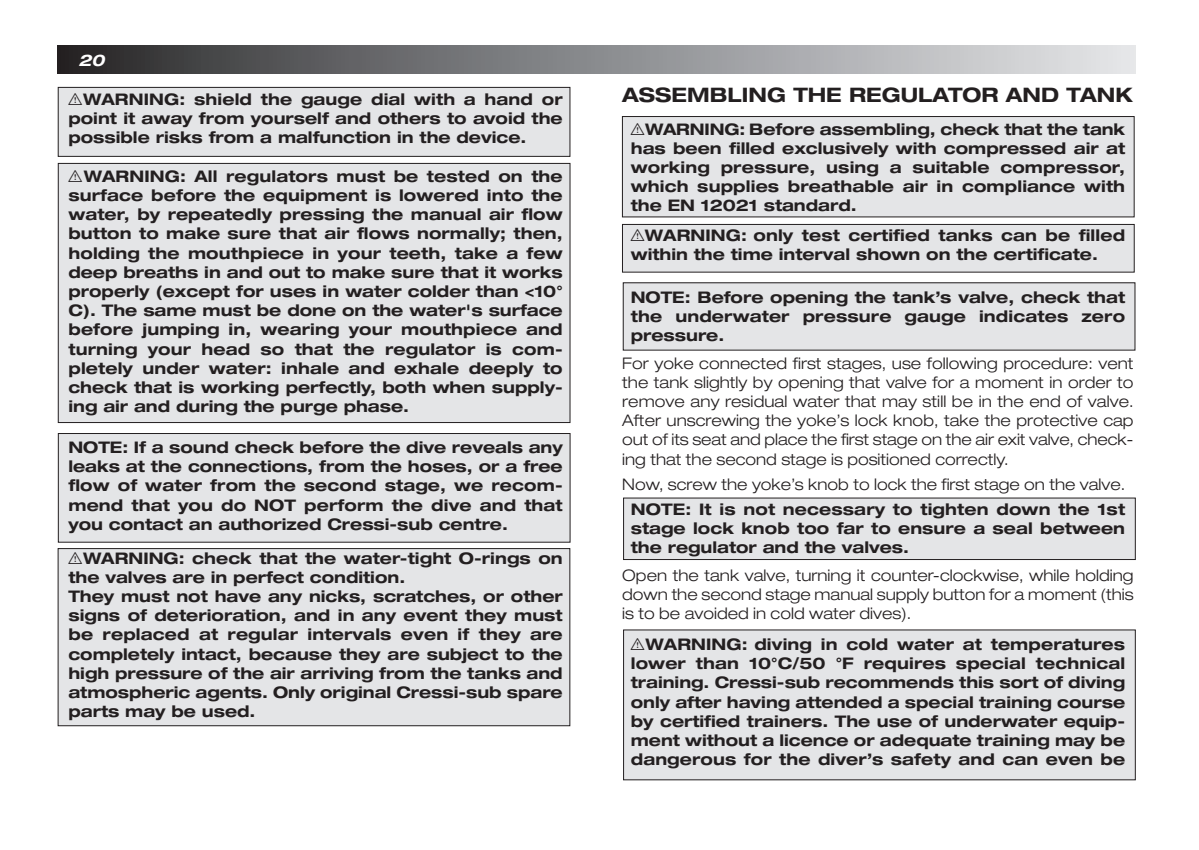
<style>
.page{position:relative;width:1199px;height:850px;background:#fff}
.page>*{position:absolute;margin:0;border:0;box-sizing:border-box;transform-origin:0 0}
.t1{font:700 expanded 20px "Helvetica Neue";color:#231f20}
.t2{font:700 expanded 16px/19.2px "Helvetica Neue";color:#231f20;text-align:justify}
.t3{font:300 expanded 16px/19.2px "Helvetica Neue";color:#231f20;text-align:justify}
.t4{font:italic 700 expanded 16px "Helvetica Neue";color:#fff}
.s1{font-family:"tables";font-weight:400;font-stretch:normal}
</style>
<div class="page">
<div style="left:622px;top:117px;width:512px;height:100px;background:#e4e5e7"></div>
<div style="left:622px;top:116px;width:512px;height:101px;border:1px solid #231f20"></div>
<div style="left:622px;top:224px;width:512px;height:48px;background:#e4e5e7"></div>
<div style="left:622px;top:224px;width:512px;height:48px;border:1px solid #231f20"></div>
<div style="left:623px;top:498px;width:512px;height:61px;background:#e4e5e7"></div>
<div style="left:623px;top:498px;width:512px;height:62px;border:1px solid #231f20"></div>
<div style="left:623px;top:630px;width:512px;height:150px;background:#e4e5e7"></div>
<div style="left:623px;top:283px;width:511px;height:67px;background:#e4e5e7"></div>
<div style="left:623px;top:282px;width:512px;height:68px;border:1px solid #231f20"></div>
<div style="left:58px;top:549px;width:512px;height:177px;background:#e4e5e7"></div>
<div style="left:58px;top:548px;width:512px;height:178px;border:1px solid #231f20"></div>
<div style="left:58px;top:433px;width:512px;height:109px;background:#e4e5e7"></div>
<div style="left:58px;top:433px;width:512px;height:109px;border:1px solid #231f20"></div>
<div style="left:58px;top:163px;width:512px;height:259px;background:#e4e5e7"></div>
<div style="left:58px;top:163px;width:512px;height:260px;border:1px solid #231f20"></div>
<div style="left:58px;top:87px;width:512px;height:69px;background:#e4e5e7"></div>
<div style="left:58px;top:87px;width:512px;height:70px;border:1px solid #231f20"></div>
<div style="left:58px;top:46px;width:1077px;height:28px;background:linear-gradient(to right,#2b2b2d,#e7e9ec)"></div>
<p class="t4" style="left:78px;top:55px;width:28px">20</p>
<p class="t2" style="left:68px;top:91px;width:496px"><span class="s1">I</span>WARNING: shield the gauge dial with a hand or point it away from yourself and others to avoid the possible risks from a malfunction in the device.</p>
<p class="t2" style="left:68px;top:168px;width:496px"><span class="s1">I</span>WARNING: All regulators must be tested on the surface before the equipment is lowered into the water, by repeatedly pressing the manual air flow button to make sure that air flows normally; then, holding the mouthpiece in your teeth, take a few deep breaths in and out to make sure that it works properly (except for uses in water colder than &lt;10° C). The same must be done on the water's surface before jumping in, wearing your mouthpiece and turning your head so that the regulator is com&shy;pletely under water: inhale and exhale deeply to check that is working perfectly, both when supply&shy;ing air and during the purge phase.</p>
<p class="t2" style="left:68px;top:439px;width:496px">NOTE: If a sound check before the dive reveals any leaks at the connections, from the hoses, or a free flow of water from the second stage, we recom&shy;mend that you do NOT perform the dive and that you contact an authorized Cressi-sub centre.</p>
<p class="t2" style="left:68px;top:550px;width:496px;text-align:left"><span class="s1">I</span>WARNING: check that the water-tight O-rings on the valves are in perfect condition.<br>They must not have any nicks, scratches, or other signs of deterioration, and in any event they must be replaced at regular intervals even if they are completely intact, because they are subject to the high pressure of the air arriving from the tanks and atmospheric agents. Only original Cressi-sub spare parts may be used.</p>
<p class="t1" style="left:622px;top:88px;width:512px">ASSEMBLING THE REGULATOR AND TANK</p>
<p class="t2" style="left:630px;top:121px;width:496px"><span class="s1">I</span>WARNING: Before assembling, check that the tank has been filled exclusively with compressed air at working pressure, using a suitable compressor, which supplies breathable air in compliance with the EN 12021 standard.</p>
<p class="t2" style="left:630px;top:227px;width:496px"><span class="s1">I</span>WARNING: only test certified tanks can be filled within the time interval shown on the certificate.</p>
<p class="t2" style="left:630px;top:289px;width:496px">NOTE: Before opening the tank’s valve, check that the underwater pressure gauge indicates zero pressure.</p>
<p class="t3" style="left:622px;top:355px;width:513px">For yoke connected first stages, use following procedure: vent the tank slightly by opening that valve for a moment in order to remove any residual water that may still be in the end of valve.<br>After unscrewing the yoke’s lock knob, take the protective cap out of its seat and place the first stage on the air exit valve, check&shy;ing that the second stage is positioned correctly.</p>
<p class="t3" style="left:622px;top:476px;width:504px">Now, screw the yoke’s knob to lock the first stage on the valve.</p>
<p class="t2" style="left:630px;top:501px;width:496px">NOTE: It is not necessary to tighten down the 1st stage lock knob too far to ensure a seal between the regulator and the valves.</p>
<p class="t3" style="left:622px;top:567px;width:513px">Open the tank valve, turning it counter-clockwise, while holding down the second stage manual supply button for a moment (this is to be avoided in cold water dives).</p>
<p class="t2" style="left:630px;top:636px;width:496px"><span class="s1">I</span>WARNING: diving in cold water at temperatures lower than 10°C/50 °F requires special technical training. Cressi-sub recommends this sort of diving only after having attended a special training course by certified trainers. The use of underwater equip&shy;ment without a licence or adequate training may be dangerous for the diver’s safety and can even be</p>
</div>
